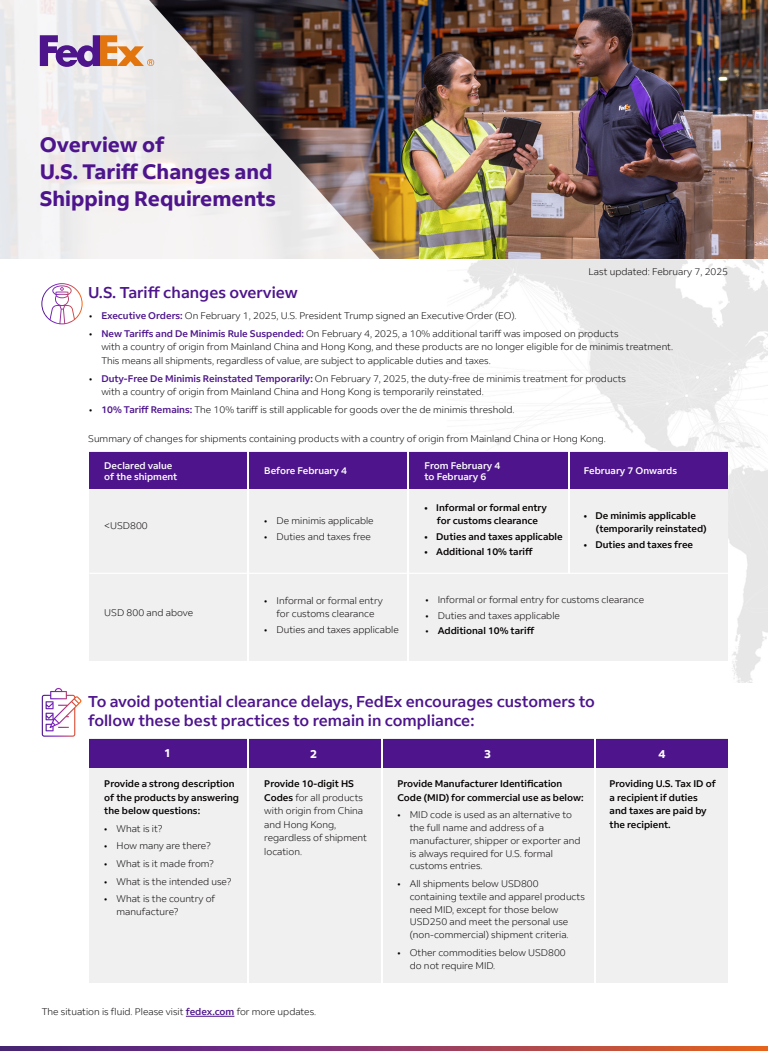
<style>
.page{position:relative;width:768px;height:1051px;background:#fff}
.page>*{position:absolute;margin:0;border:0;box-sizing:border-box;transform-origin:0 0}
.t1{font:700 20.8px/26.8px "Fed Ex Sans";color:#4d148c}
.t2{font:500 15.6px/18.7px "Fed Ex Sans";color:#4d148c}
.t3{font:700 11.4px "Fed Ex Sans";color:#fff}
.t4{font:300 9.6px/12.8px "Fed Ex Sans";color:#040000}
.t5{font:500 9.6px/13.6px "Fed Ex Sans";color:#040000}
.t6{font:500 9.6px/11.2px "Fed Ex Sans";color:#fff}
.s1{font-weight:500;color:#4d148c}
.s2{font-weight:300}
.s3{font-weight:500}
</style>
<div class="page">
<img style="left:447px;top:259px;width:321px;height:423px">
<svg style="left:42px;top:688px;width:39px;height:49px"></svg>
<img style="left:415px;top:0;width:353px;height:259px">
<img style="left:0;top:0;width:415px;height:259px">
<svg style="left:40px;top:35px;width:114px;height:32px;background:#b88f9f"></svg>
<hr style="left:186px;top:1016px;width:48px;height:1px;background:#4d148c">
<svg style="left:0;top:1047px;width:768px;height:4px;background:#903d5f"></svg>
<div style="left:89px;top:452px;width:158px;height:209px;background:#f0f0f0"></div>
<div style="left:249px;top:452px;width:158px;height:209px;background:#f0f0f0"></div>
<div style="left:410px;top:452px;width:158px;height:209px;background:#f0f0f0"></div>
<div style="left:570px;top:452px;width:158px;height:209px;background:#f0f0f0"></div>
<div style="left:89px;top:739px;width:158px;height:244px;background:#f0f0f0"></div>
<div style="left:249px;top:739px;width:132px;height:244px;background:#f0f0f0"></div>
<div style="left:383px;top:739px;width:211px;height:244px;background:#f0f0f0"></div>
<div style="left:596px;top:739px;width:132px;height:244px;background:#f0f0f0"></div>
<div style="left:89px;top:452px;width:158px;height:36px;background:#4d148c"></div>
<div style="left:249px;top:452px;width:158px;height:36px;background:#4d148c"></div>
<div style="left:410px;top:452px;width:158px;height:36px;background:#4d148c"></div>
<div style="left:570px;top:452px;width:158px;height:36px;background:#4d148c"></div>
<div style="left:89px;top:739px;width:158px;height:28px;background:#4d148c"></div>
<div style="left:249px;top:739px;width:132px;height:28px;background:#4d148c"></div>
<div style="left:383px;top:739px;width:211px;height:28px;background:#4d148c"></div>
<div style="left:596px;top:739px;width:132px;height:28px;background:#4d148c"></div>
<svg style="left:41px;top:283px;width:42px;height:41px"></svg>
<hr style="left:89px;top:573px;width:640px;height:1px;background:#fff">
<h1 class="t1" style="left:40px;top:132px;width:238px">Overview of<br>U.S. Tariff Changes and<br>Shipping Requirements</h1>
<h2 class="t2" style="left:88px;top:283px;width:211px">U.S. Tariff changes overview</h2>
<p class="t4" style="left:589px;top:265px;width:141px">Last updated: February 7, 2025</p>
<p class="t4" style="left:89px;top:309px;width:429px">• <span class="s1">Executive Orders:</span> On February 1, 2025, U.S. President Trump signed an Executive Order (EO).</p>
<p class="t4" style="left:101px;top:327px;width:573px;line-height:13.6px;text-indent:-12px">• <span class="s1">New Tariffs and De Minimis Rule Suspended:</span> On February 4, 2025, a 10% additional tariff was imposed on products<br>with a country of origin from Mainland China and Hong Kong, and these products are no longer eligible for de minimis treatment.<br>This means all shipments, regardless of value, are subject to applicable duties and taxes.</p>
<p class="t4" style="left:101px;top:371px;width:526px;line-height:13.6px;text-indent:-12px">• <span class="s1">Duty-Free De Minimis Reinstated Temporarily:</span> On February 7, 2025, the duty-free de minimis treatment for products with a country of origin from Mainland China and Hong Kong is temporarily reinstated.</p>
<p class="t4" style="left:89px;top:403px;width:427px">• <span class="s1">10% Tariff Remains:</span> The 10% tariff is still applicable for goods over the de minimis threshold.</p>
<p class="t4" style="left:88px;top:433px;width:519px">Summary of changes for shipments containing products with a country of origin from Mainland China or Hong Kong.</p>
<p class="t6" style="left:104px;top:460px;width:75px">Declared value of the shipment</p>
<p class="t6" style="left:264px;top:465px;width:84px">Before February 4</p>
<p class="t6" style="left:584px;top:465px;width:95px">February 7 Onwards</p>
<p class="t6" style="left:425px;top:460px;width:77px">From February 4 to February 6</p>
<p class="t4" style="left:104px;top:519px;width:45px">&lt;USD800</p>
<p class="t4" style="left:104px;top:606px;width:90px">USD 800 and above</p>
<p class="t4" style="left:264px;top:514px;width:111px">• De minimis applicable</p>
<p class="t4" style="left:264px;top:530px;width:108px">• Duties and taxes free</p>
<p class="t4" style="left:264px;top:595px;width:120px;text-align:center">• Informal or formal entry for customs clearance</p>
<p class="t4" style="left:264px;top:623px;width:136px">• Duties and taxes applicable</p>
<p class="t5" style="left:425px;top:501px;width:124px;line-height:12.8px;text-align:center">• Informal or formal entry for customs clearance</p>
<p class="t5" style="left:425px;top:529px;width:140px">• Duties and taxes applicable</p>
<p class="t5" style="left:425px;top:545px;width:110px">• Additional 10% tariff</p>
<p class="t5" style="left:596px;top:509px;width:112px;line-height:12.8px;text-indent:-12px">• De minimis applicable (temporarily reinstated)</p>
<p class="t5" style="left:584px;top:537px;width:111px">• Duties and taxes free</p>
<p class="t4" style="left:426px;top:593px;width:220px">• Informal or formal entry for customs clearance</p>
<p class="t4" style="left:426px;top:609px;width:136px">• Duties and taxes applicable</p>
<p class="t5" style="left:426px;top:624px;width:110px"><span class="s2">•</span> Additional 10% tariff</p>
<h2 class="t2" style="left:88px;top:692px;width:508px">To avoid potential clearance delays, FedEx encourages customers to follow these best practices to remain in compliance:</h2>
<p class="t3" style="left:164px;top:746px;width:8px">1</p>
<p class="t4" style="left:264px;top:777px;width:104px;line-height:13.6px"><span class="s3">Provide 10-digit HS<br>Codes</span> for all products with origin from China and Hong Kong, regardless of shipment location.</p>
<p class="t3" style="left:310px;top:747px;width:8px">2</p>
<p class="t3" style="left:484px;top:747px;width:8px">3</p>
<p class="t5" style="left:397px;top:777px;width:188px">Provide Manufacturer Identification<br>Code (MID) for commercial use as below:</p>
<p class="t4" style="left:410px;top:808px;width:172px;text-indent:-12px">• MID code is used as an alternative to the full name and address of a manufacturer, shipper or exporter and is always required for U.S. formal customs entries.</p>
<p class="t4" style="left:410px;top:877px;width:177px;text-indent:-12px">• All shipments below USD800 containing textile and apparel products need MID, except for those below USD250 and meet the personal use (non-commercial) shipment criteria.</p>
<p class="t4" style="left:410px;top:946px;width:158px;text-indent:-12px">• Other commodities below USD800 do not require MID.</p>
<p class="t5" style="left:104px;top:777px;width:136px">Provide a strong description of the products by answering the below questions:</p>
<p class="t4" style="left:104px;top:822px;width:60px">• What is it?</p>
<p class="t4" style="left:104px;top:840px;width:108px">• How many are there?</p>
<p class="t4" style="left:104px;top:857px;width:111px">• What is it made from?</p>
<p class="t4" style="left:104px;top:875px;width:129px">• What is the intended use?</p>
<p class="t4" style="left:117px;top:892px;width:100px;text-indent:-12px">• What is the country of manufacture?</p>
<p class="t4" style="left:42px;top:1005px;width:276px">The situation is fluid. Please visit <span class="s1">fedex.com</span> for more updates.</p>
<p class="t3" style="left:659px;top:747px;width:8px">4</p>
<p class="t5" style="left:610px;top:777px;width:108px">Providing U.S. Tax ID of a recipient if duties and taxes are paid by the recipient.</p>
</div>
